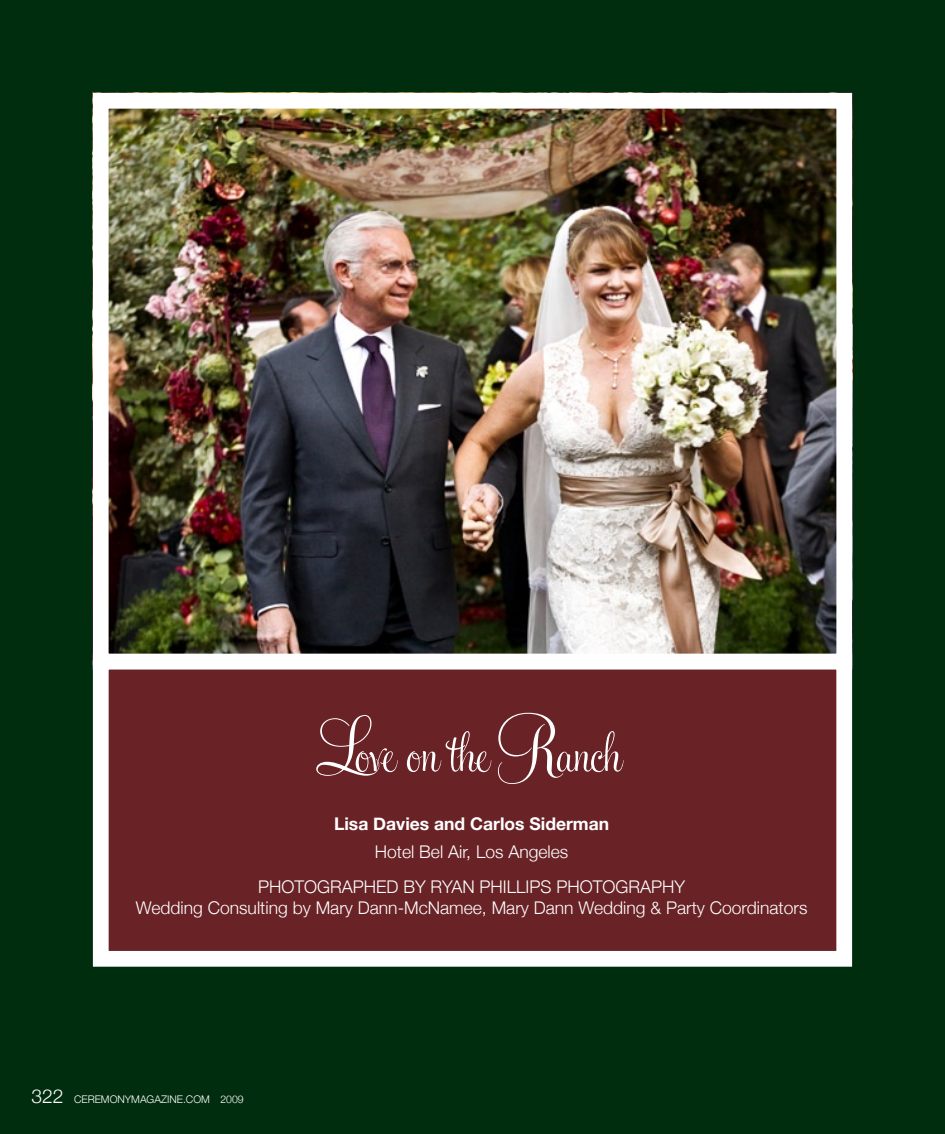
<style>
.page{position:relative;width:945px;height:1134px;background:#002d0e}
.page>*{position:absolute;margin:0;border:0;box-sizing:border-box;transform-origin:0 0}
.t1{font:63px "Feel Script";color:#fff}
.t2{font:300 17.5px/35px "Helvetica Neue";color:#fff;text-align:center}
.t3{font:700 17.5px "Helvetica Neue";color:#fff}
.t4{font:300 10.5px "Helvetica Neue";color:#fff}
.s1{font-size:19.25px}
</style>
<div class="page">
<img style="left:110px;top:110px;width:725px;height:543px">
<div style="left:93px;top:93px;width:759px;height:577px;border:16px solid #fff"></div>
<div style="left:93px;top:654px;width:759px;height:313px;background:#692226;border:16px solid #fff"></div>
<h1 class="t1" style="left:321px;top:712px;width:302px">Love on the Ranch</h1>
<p class="t3" style="left:334px;top:813px;width:277px">Lisa Davies and Carlos Siderman</p>
<p class="t2" style="left:258px;top:834px;width:429px">Hotel Bel Air, Los Angeles<br>PHOTOGRAPHED BY RYAN PHILLIPS PHOTOGRAPHY</p>
<p class="t2" style="left:136px;top:890px;width:673px">Wedding Consulting by Mary Dann-McNamee, Mary Dann Wedding &amp; Party Coordinators</p>
<p class="t4" style="left:32px;top:1092px;width:214px"><span class="s1">322</span> CEREMONYMAGAZINE.COM 2009</p>
</div>
